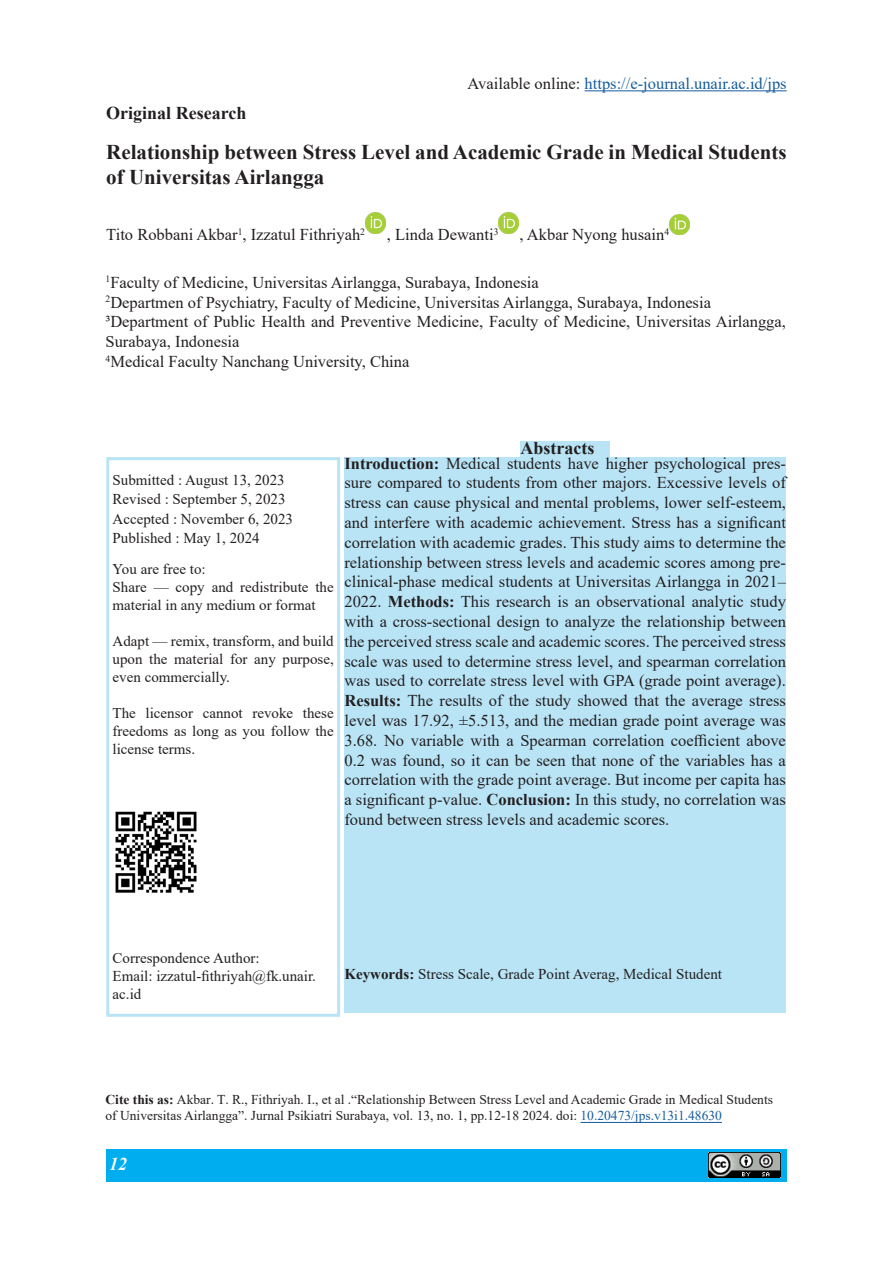
<style>
.page{position:relative;width:893px;height:1263px;background:#fff}
.page>*{position:absolute;margin:0;border:0;box-sizing:border-box;transform-origin:0 0}
.t1{font:700 21px/25.2px "Times New Roman";color:#231f20}
.t2{font:700 18px "Times New Roman";color:#231f20}
.t3{font:italic 700 18px "Times New Roman";color:#fff}
.t4{font:16.5px/19.8px "Times New Roman";color:#231f20}
.t5{font:16.5px "Times New Roman";color:#175d9e}
.t6{font:15px/18px "Times New Roman";color:#231f20}
.t7{font:14.85px/18px "Times New Roman";color:#231f20;text-align:justify}
.t8{font:13.5px/16.2px "Times New Roman";color:#231f20}
.s1{color:#231f20}
.s2{font-weight:700}
.s3{color:#175d9e}
</style>
<div class="page">
<div style="left:106px;top:1149px;width:681px;height:32px;background:#00aeef"></div>
<hr style="left:585px;top:90px;width:202px;height:1px;background:#175d9e">
<img style="left:708px;top:1152px;width:72px;height:26px">
<img style="left:365px;top:213px;width:20px;height:20px">
<img style="left:498px;top:213px;width:21px;height:20px">
<img style="left:669px;top:214px;width:20px;height:21px">
<div style="left:344px;top:457px;width:442px;height:556px;background:#b9e4f6"></div>
<div style="left:106px;top:457px;width:234px;height:560px;border:3px solid #b9e4f6"></div>
<div style="left:520px;top:442px;width:90px;height:15px;background:#b9e4f6"></div>
<img style="left:115px;top:811px;width:82px;height:82px">
<hr style="left:580px;top:1122px;width:142px;height:1px;background:#175d9e">
<p class="t2" style="left:106px;top:99px;width:142px">Original Research</p>
<p class="t5" style="left:468px;top:72px;width:321px"><span class="s1">Available online:</span> https://e-journal.unair.ac.id/jps</p>
<p class="t1" style="left:106px;top:139px;width:682px">Relationship between Stress Level and Academic Grade in Medical Students of Universitas Airlangga</p>
<p class="t4" style="left:106px;top:224px;width:260px">Tito Robbani Akbar<sup>1</sup>, Izzatul Fithriyah<sup>2</sup></p>
<p class="t4" style="left:387px;top:224px;width:113px">, Linda Dewanti<sup>3</sup></p>
<p class="t4" style="left:520px;top:224px;width:151px">, Akbar Nyong husain<sup>4</sup></p>
<p class="t4" style="left:106px;top:272px;width:435px"><sup>1</sup>Faculty of Medicine, Universitas Airlangga, Surabaya, Indonesia</p>
<p class="t4" style="left:106px;top:292px;width:607px"><sup>2</sup>Departmen of Psychiatry, Faculty of Medicine, Universitas Airlangga, Surabaya, Indonesia</p>
<p class="t4" style="left:106px;top:311px;width:682px">3Department of Public Health and Preventive Medicine, Faculty of Medicine, Universitas Airlangga,<br>Surabaya, Indonesia</p>
<p class="t4" style="left:106px;top:351px;width:305px"><sup>4</sup>Medical Faculty Nanchang University, China</p>
<p class="t6" style="left:113px;top:470px;width:174px">Submitted : August 13, 2023</p>
<p class="t6" style="left:113px;top:489px;width:174px">Revised : September 5, 2023</p>
<p class="t6" style="left:113px;top:509px;width:182px">Accepted : November 6, 2023</p>
<p class="t6" style="left:113px;top:528px;width:149px">Published : May 1, 2024</p>
<p class="t7" style="left:113px;top:559px;width:95px">You are free to:</p>
<p class="t7" style="left:113px;top:577px;width:223px">Share — copy and redistribute the material in any medium or format</p>
<p class="t7" style="left:113px;top:631px;width:223px">Adapt — remix, transform, and build upon the material for any purpose, even commercially.</p>
<p class="t7" style="left:113px;top:703px;width:223px">The licensor cannot revoke these freedoms as long as you follow the license terms.</p>
<p class="t2" style="left:520px;top:435px;width:75px">Abstracts</p>
<p class="t4" style="left:344px;top:453px;width:443px;text-align:justify"><span class="s2">Introduction:</span> Medical students have higher psychological pres&shy;sure compared to students from other majors. Excessive levels of stress can cause physical and mental problems, lower self-esteem, and interfere with academic achievement. Stress has a significant correlation with academic grades. This study aims to determine the relationship between stress levels and academic scores among pre&shy;clinical-phase medical students at Universitas Airlangga in 2021– 2022. <span class="s2">Methods:</span> This research is an observational analytic study with a cross-sectional design to analyze the relationship between the perceived stress scale and academic scores. The perceived stress scale was used to determine stress level, and spearman correlation was used to correlate stress level with GPA (grade point average).<br><span class="s2">Results:</span> The results of the study showed that the average stress level was 17.92, ±5.513, and the median grade point average was 3.68. No variable with a Spearman correlation coefficient above 0.2 was found, so it can be seen that none of the variables has a correlation with the grade point average. But income per capita has a significant p-value. <span class="s2">Conclusion:</span> In this study, no correlation was found between stress levels and academic scores.</p>
<p class="t6" style="left:113px;top:948px;width:149px">Correspondence Author:</p>
<p class="t6" style="left:113px;top:966px;width:205px">Email: izzatul-fithriyah@fk.unair. ac.id</p>
<p class="t6" style="left:344px;top:964px;width:379px"><span class="s2">Keywords:</span> Stress Scale, Grade Point Averag, Medical Student</p>
<p class="t8" style="left:106px;top:1090px;width:669px"><span class="s2">Cite this as:</span> Akbar. T. R., Fithriyah. I., et al .“Relationship Between Stress Level and Academic Grade in Medical Students of Universitas Airlangga”. Jurnal Psikiatri Surabaya, vol. 13, no. 1, pp.12-18 2024. doi: <span class="s3">10.20473/jps.v13i1.48630</span></p>
<p class="t3" style="left:109px;top:1152px;width:19px">12</p>
</div>
